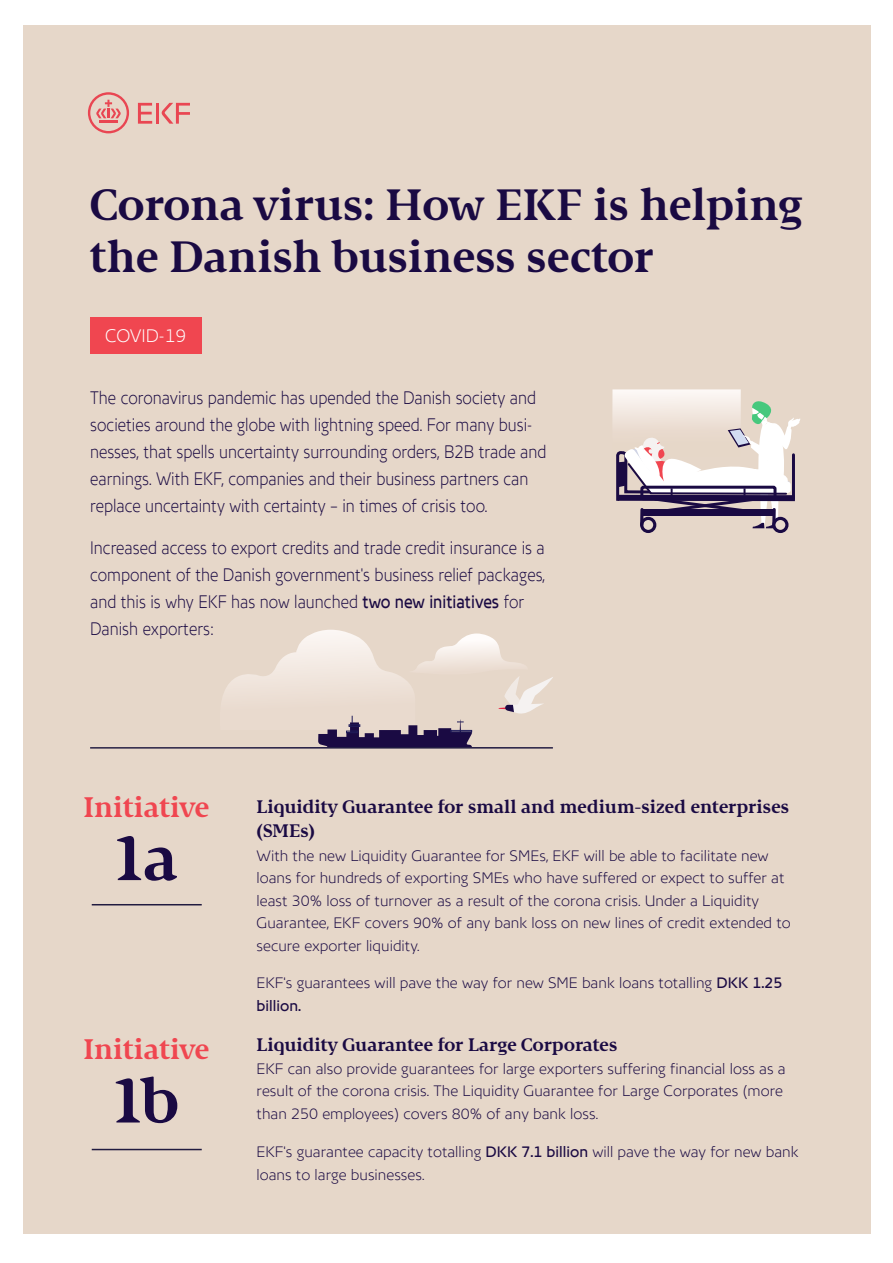
<style>
.page{position:relative;width:893px;height:1263px;background:#fff}
.page>*{position:absolute;margin:0;border:0;box-sizing:border-box;transform-origin:0 0}
.t1{font:700 62.1px "EKF Display Office";color:#1a0a43}
.t2{font:700 43.5px/52.2px "EKF Display Office";color:#1a0a43}
.t3{font:700 28.05px "EKF Display Office";color:#f04650}
.t4{font:300 18px/27px "EKF";color:#1a0a43;scale:.88 1}
.t5{font:700 18px/24px "EKF Display Office";color:#1a0a43}
.t6{font:300 18px "EKF";color:#fff}
.t7{font:300 15px/22.5px "EKF";color:#1a0a43}
.s1{font-weight:500}
.s2{font-family:"EKF Office"}
</style>
<div class="page">
<div style="left:24px;top:26px;width:847px;height:1208px;background:#e6d7c9"></div>
<svg style="left:138px;top:103px;width:14px;height:21px"></svg>
<hr style="left:156px;top:103px;width:3px;height:21px;background:#e94652">
<svg style="left:161px;top:103px;width:29px;height:21px"></svg>
<svg style="left:88px;top:92px;width:41px;height:41px"></svg>
<hr style="left:92px;top:904px;width:110px;height:1px;background:#211b40">
<hr style="left:92px;top:1149px;width:110px;height:1px;background:#211b40">
<div style="left:91px;top:317px;width:111px;height:37px;background:#f04650"></div>
<div style="left:612px;top:389px;width:129px;height:68px;background:linear-gradient(to bottom,#fcf6f4,#e2d1c0)"></div>
<div style="left:640px;top:517px;width:16px;height:16px;border:3px solid #1a0a43;border-radius:50%"></div>
<div style="left:772px;top:517px;width:16px;height:16px;border:3px solid #1a0a43;border-radius:50%"></div>
<svg style="left:615px;top:398px;width:186px;height:130px"></svg>
<svg style="left:222px;top:630px;width:331px;height:117px"></svg>
<hr style="left:232px;top:747px;width:324px;height:1px;background:#e2d3ca">
<hr style="left:90px;top:747px;width:463px;height:1px;background:#211b40">
<h2 class="t2" style="left:90px;top:178px;width:714px">Corona virus: How EKF is helping the Danish business sector</h2>
<p class="t6" style="left:105px;top:326px;width:83px">COVID-19</p>
<p class="t4" style="left:90px;top:385px;width:520px">The coronavirus pandemic has upended the Danish society and societies around the globe with lightning speed. For many busi&shy;nesses, that spells uncertainty surrounding orders, B2B trade and earnings. With EKF, companies and their business partners can replace uncertainty with certainty – in times of crisis too.</p>
<p class="t4" style="left:90px;top:535px;width:519px">Increased access to export credits and trade credit insurance is a component of the Danish government's business relief packages, and this is why EKF has now launched <span class="s1">two new initiatives</span> for Danish exporters:</p>
<h3 class="t3" style="left:83px;top:790px;width:127px">Initiative</h3>
<h1 class="t1" style="left:115px;top:822px;width:64px">1a</h1>
<h3 class="t3" style="left:83px;top:1033px;width:127px">Initiative</h3>
<h1 class="t1" style="left:114px;top:1064px;width:67px">1b</h1>
<p class="t5" style="left:257px;top:795px;width:534px">Liquidity Guarantee for small and medium-sized enterprises (SMEs)</p>
<p class="t7" style="left:257px;top:844px;width:536px">With the new Liquidity Guarantee for SMEs, EKF will be able to facilitate new loans for hundreds of exporting SMEs who have suffered or expect to suffer at least 30% loss of turnover as a result of the corona crisis. Under a Liquidity Guarantee, EKF co<span class="s2">vers 90% o</span>f any bank loss on new lines of credit extended to secure exporter liquidity.</p>
<p class="t7" style="left:257px;top:972px;width:527px">EKF's guarantees will pave the way for new SME bank loans totalling <span class="s1">DKK 1.25 billion.</span></p>
<p class="t5" style="left:257px;top:1032px;width:362px">Liquidity Guarantee for Large Corporates</p>
<p class="t7" style="left:257px;top:1058px;width:531px">EKF can also provide guarantees for large exporters suffering financial loss as a result of the corona crisis. The Liquidity Guarantee for Large Corporates (more than 250 employees) covers <span class="s2">80</span>% of any bank loss.</p>
<p class="t7" style="left:257px;top:1141px;width:544px">EKF's guarantee capacity totalling <span class="s1">DKK 7.1 billion</span> will pave the way for new bank loans to large businesses.</p>
</div>
